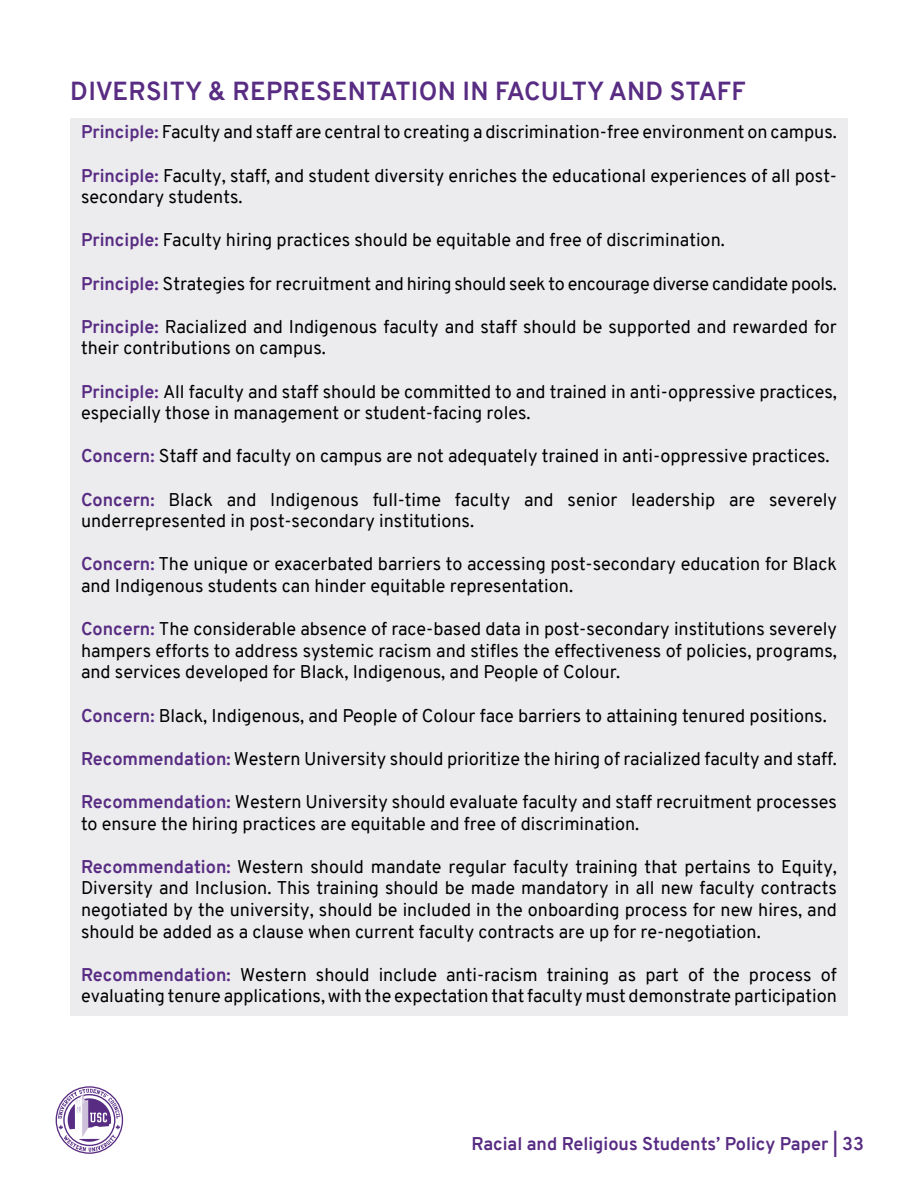
<style>
.page{position:relative;width:918px;height:1188px;background:#fff}
.page>*{position:absolute;margin:0;border:0;box-sizing:border-box;transform-origin:0 0}
.t1{font:700 25.5px "Overpass";letter-spacing:.01em;color:#582c83}
.t2{font:18px/21.6px "Overpass";color:#000}
.t3{font:18px "Overpass";letter-spacing:-.02em;color:#000}
.t4{font:700 18px "Overpass";color:#582c83}
.s1{font-weight:700;color:#582c83}
</style>
<div class="page">
<div style="left:70px;top:118px;width:778px;height:898px;background:#ececee"></div>
<svg style="left:56px;top:1086px;width:67px;height:68px"></svg>
<p class="t1" style="left:70px;top:73px;width:677px">DIVERSITY &amp; REPRESENTATION IN FACULTY AND STAFF</p>
<p class="t2" style="left:81px;top:121px;width:757px"><span class="s1">Principle:</span> Faculty and staff are central to creating a discrimination-free environment on campus.</p>
<p class="t2" style="left:81px;top:165px;width:757px"><span class="s1">Principle:</span> Faculty, staff, and student diversity enriches the educational experiences of all post&shy;secondary students.</p>
<p class="t2" style="left:81px;top:229px;width:645px"><span class="s1">Principle:</span> Faculty hiring practices should be equitable and free of discrimination.</p>
<p class="t3" style="left:81px;top:270px;width:757px"><span class="s1">Principle:</span> Strategies for recruitment and hiring should seek to encourage diverse candidate pools.</p>
<p class="t2" style="left:81px;top:316px;width:757px"><span class="s1">Principle:</span> Racialized and Indigenous faculty and staff should be supported and rewarded for their contributions on campus.</p>
<p class="t2" style="left:81px;top:381px;width:758px"><span class="s1">Principle:</span> All faculty and staff should be committed to and trained in anti-oppressive practices, especially those in management or student-facing roles.</p>
<p class="t2" style="left:81px;top:445px;width:750px"><span class="s1">Concern:</span> Staff and faculty on campus are not adequately trained in anti-oppressive practices.</p>
<p class="t2" style="left:81px;top:489px;width:758px"><span class="s1">Concern:</span> Black and Indigenous full-time faculty and senior leadership are severely underrepresented in post-secondary institutions.</p>
<p class="t2" style="left:81px;top:553px;width:757px"><span class="s1">Concern:</span> The unique or exacerbated barriers to accessing post-secondary education for Black and Indigenous students can hinder equitable representation.</p>
<p class="t2" style="left:81px;top:618px;width:758px;text-align:justify"><span class="s1">Concern:</span> The considerable absence of race-based data in post-secondary institutions severely hampers efforts to address systemic racism and stifles the effectiveness of policies, programs, and services developed for Black, Indigenous, and People of Colour.</p>
<p class="t2" style="left:81px;top:705px;width:747px"><span class="s1">Concern:</span> Black, Indigenous, and People of Colour face barriers to attaining tenured positions.</p>
<p class="t2" style="left:81px;top:748px;width:757px"><span class="s1">Recommendation:</span> Western University should prioritize the hiring of racialized faculty and staff.</p>
<p class="t2" style="left:81px;top:791px;width:757px"><span class="s1">Recommendation:</span> Western University should evaluate faculty and staff recruitment processes to ensure the hiring practices are equitable and free of discrimination.</p>
<p class="t2" style="left:81px;top:856px;width:758px;text-align:justify"><span class="s1">Recommendation:</span> Western should mandate regular faculty training that pertains to Equity, Diversity and Inclusion. This training should be made mandatory in all new faculty contracts negotiated by the university, should be included in the onboarding process for new hires, and should be added as a clause when current faculty contracts are up for re-negotiation.</p>
<p class="t2" style="left:81px;top:964px;width:757px"><span class="s1">Recommendation:</span> Western should include anti-racism training as part of the process of evaluating tenure applications, with the expectation that faculty must demonstrate participation</p>
<p class="t4" style="left:471px;top:1130px;width:394px">Racial and Religious Students’ Policy Paper | 33</p>
</div>
